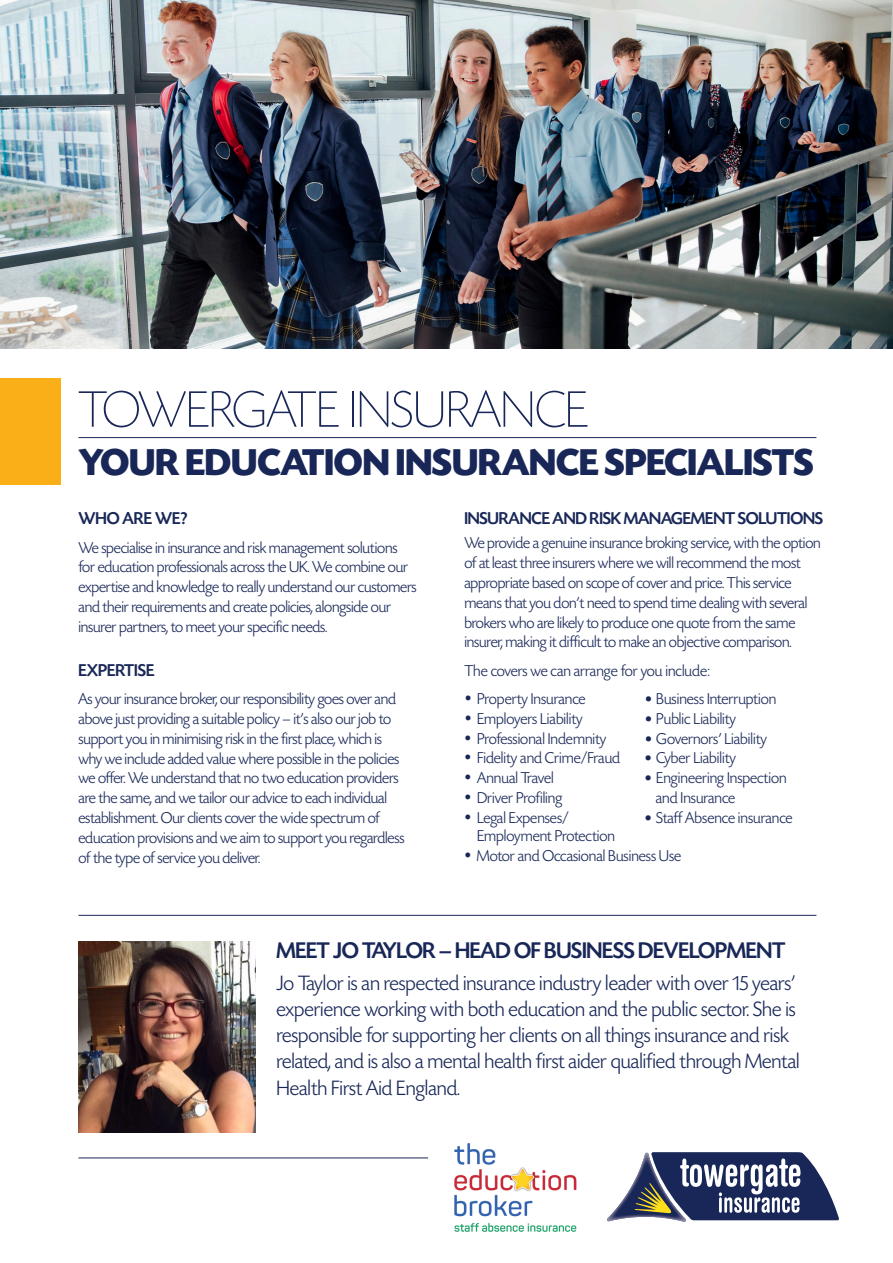
<style>
.page{position:relative;width:893px;height:1263px;background:#fff}
.page>*{position:absolute;margin:0;border:0;box-sizing:border-box;transform-origin:0 0}
.t1{font:200 54px "Today SHOP";color:#182757}
.t2{font:700 39.3px "Today SHOP";color:#182757}
.t3{font:500 23.85px "Today SHOP";letter-spacing:-.01em;color:#182757}
.t4{font:300 21.9px/26.2px "Today SHOP";color:#182757}
.t5{font:500 18px "Today SHOP";letter-spacing:-.01em;color:#182757}
.t6{font:300 16.5px/19.8px "Today SHOP";letter-spacing:-.01em;color:#182757}
.s1{font-family:"Calibri";font-weight:400}
</style>
<div class="page">
<hr style="left:78px;top:437px;width:738px;height:1px;background:#182757">
<hr style="left:78px;top:915px;width:738px;height:1px;background:#182757">
<hr style="left:78px;top:1158px;width:350px;height:1px;background:#182757">
<div style="left:0;top:378px;width:61px;height:107px;background:#faaf18"></div>
<img style="left:0;top:0;width:893px;height:349px">
<svg style="left:607px;top:1152px;width:232px;height:70px"></svg>
<img style="left:78px;top:941px;width:178px;height:191px">
<img style="left:454px;top:1143px;width:123px;height:89px">
<h1 class="t1" style="left:78px;top:382px;width:511px">TOWERGATE INSURANCE</h1>
<h2 class="t2" style="left:78px;top:442px;width:737px">YOUR EDUCATION INSURANCE SPECIALISTS</h2>
<p class="t5" style="left:78px;top:509px;width:111px">WHO ARE WE?</p>
<p class="t6" style="left:78px;top:538px;width:340px">We specialise in insurance and risk management solutions for education professionals across the UK. We combine our expertise and knowledge to really understand our customers and their requirements and create policies, alongside our insurer partners, to meet your specific needs.</p>
<p class="t5" style="left:78px;top:661px;width:77px">EXPERTISE</p>
<p class="t6" style="left:78px;top:689px;width:327px">As your insurance broker, our responsibility goes over and above just providing a suitable policy – it’s also our job to support you in minimising risk in the first place, which is why we include added value where possible in the policies we offer. We understand that no two education providers are the same, and we tailor our advice to each individual establishment. Our clients cover the wide spectrum of education provisions and we aim to support you regardless of the type of service you deliver.</p>
<p class="t5" style="left:464px;top:509px;width:360px">INSURANCE AND RISK MANAGEMENT SOLUTIONS</p>
<p class="t6" style="left:464px;top:534px;width:358px">We provide a genuine insurance broking service, with the option of at least three insurers where we will recommend the most appropriate based on scope of cover and price. This service means that you don’t need to spend time dealing with several brokers who are likely to produce one quote from the same insurer, making it difficult to make an objective comparison.</p>
<p class="t6" style="left:464px;top:661px;width:247px">The covers we can arrange for you include:</p>
<p class="t6" style="left:464px;top:689px;width:123px">• Property Insurance</p>
<p class="t6" style="left:644px;top:689px;width:134px"><span class="s1">•</span> Business Interruption</p>
<p class="t6" style="left:464px;top:709px;width:120px">• Employers Liability</p>
<p class="t6" style="left:644px;top:709px;width:93px"><span class="s1">•</span> Public Liability</p>
<p class="t6" style="left:464px;top:729px;width:144px">• Professional Indemnity</p>
<p class="t6" style="left:644px;top:729px;width:124px"><span class="s1">•</span> Governors’ Liability</p>
<p class="t6" style="left:464px;top:749px;width:157px">• Fidelity and Crime/Fraud</p>
<p class="t6" style="left:644px;top:749px;width:93px"><span class="s1">•</span> Cyber Liability</p>
<p class="t6" style="left:464px;top:768px;width:91px">• Annual Travel</p>
<p class="t6" style="left:644px;top:768px;width:144px"><span class="s1">•</span> Engineering Inspection</p>
<p class="t6" style="left:464px;top:788px;width:100px">• Driver Profiling</p>
<p class="t6" style="left:656px;top:788px;width:81px">and Insurance</p>
<p class="t6" style="left:464px;top:808px;width:106px">• Legal Expenses/</p>
<p class="t6" style="left:644px;top:808px;width:150px"><span class="s1">•</span> Staff Absence insurance</p>
<p class="t6" style="left:477px;top:826px;width:140px">Employment Protection</p>
<p class="t6" style="left:464px;top:846px;width:219px">• Motor and Occasional Business Use</p>
<h3 class="t3" style="left:276px;top:938px;width:511px">MEET JO TAYLOR – HEAD OF BUSINESS DEVELOPMENT</h3>
<p class="t4" style="left:276px;top:970px;width:525px">Jo Taylor is an respected insurance industry leader with over 15 years’ experience working with both education and the public sector. She is responsible for supporting her clients on all things insurance and risk related, and is also a mental health first aider qualified through Mental Health First Aid England.</p>
</div>
